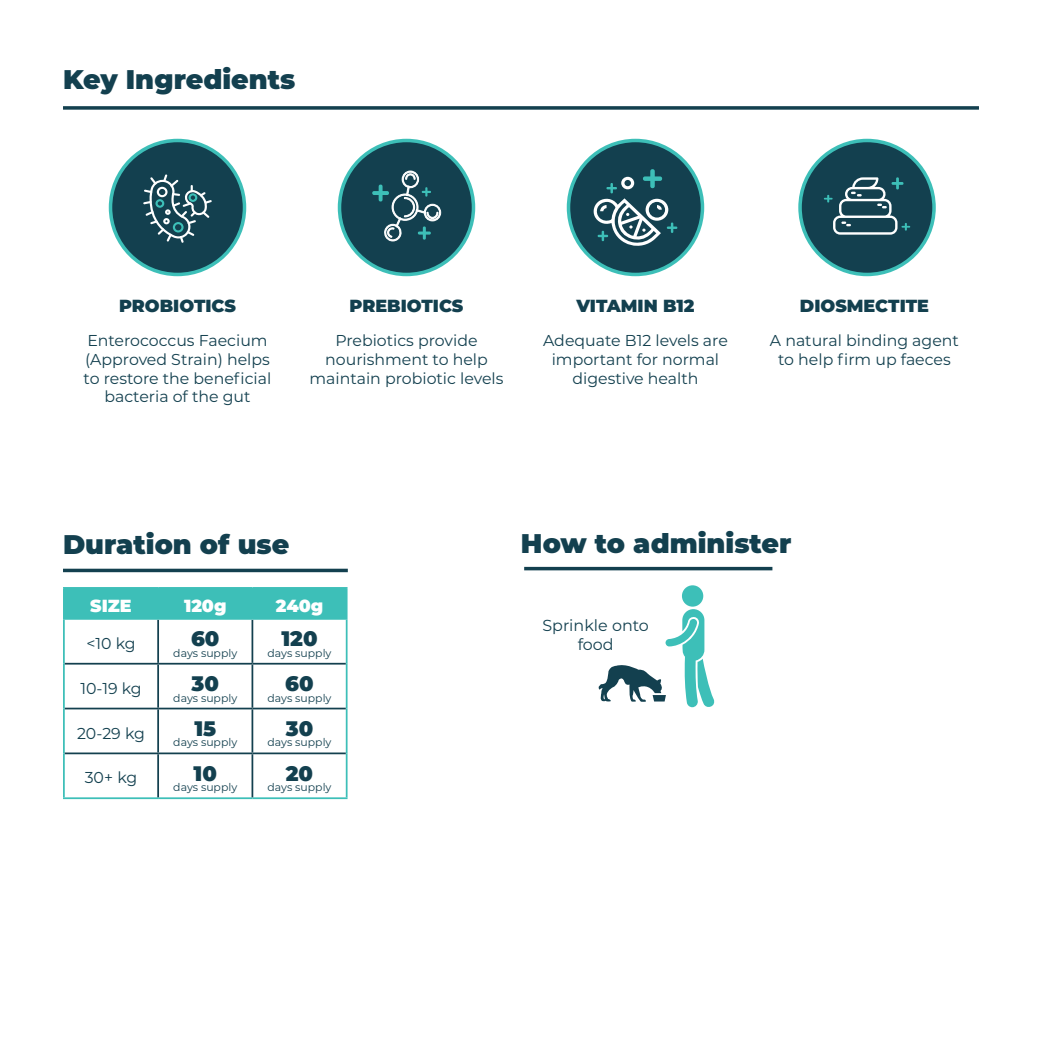
<style>
.page{position:relative;width:1042px;height:1042px;background:#fff}
.page>*{position:absolute;margin:0;border:0;box-sizing:border-box;transform-origin:0 0}
.t1{font:900 26.95px "Montserrat";color:#13404f}
.t2{font:900 21px "Montserrat";color:#13404f}
.t3{font:900 17.5px "Montserrat";color:#13404f}
.t4{font:900 17.5px "Montserrat";color:#fff}
.t5{font:15.92px/19.1px "Montserrat";color:#13404f;text-align:center}
.t6{font:15.75px/18.9px "Montserrat";color:#13404f;text-align:center}
.t7{font:10.85px "Montserrat";color:#13404f}
</style>
<div class="page">
<div style="left:682px;top:585px;width:21px;height:22px;background:#3dbfb8;border-radius:50%"></div>
<svg style="left:598px;top:609px;width:117px;height:99px"></svg>
<hr style="left:63px;top:620px;width:2px;height:44px;background:#3dbfb8">
<hr style="left:346px;top:620px;width:1px;height:44px;background:#3dbfb8">
<hr style="left:63px;top:664px;width:2px;height:44px;background:#3dbfb8">
<hr style="left:346px;top:664px;width:1px;height:44px;background:#3dbfb8">
<hr style="left:63px;top:708px;width:2px;height:45px;background:#3dbfb8">
<hr style="left:346px;top:708px;width:1px;height:45px;background:#3dbfb8">
<hr style="left:63px;top:753px;width:2px;height:44px;background:#3dbfb8">
<hr style="left:346px;top:753px;width:1px;height:44px;background:#3dbfb8">
<hr style="left:63px;top:797px;width:95px;height:2px;background:#3dbfb8">
<hr style="left:158px;top:797px;width:94px;height:2px;background:#3dbfb8">
<hr style="left:252px;top:797px;width:95px;height:2px;background:#3dbfb8">
<hr style="left:157px;top:620px;width:2px;height:43px;background:#13404f">
<hr style="left:251px;top:620px;width:2px;height:43px;background:#13404f">
<hr style="left:65px;top:663px;width:93px;height:1px;background:#13404f">
<hr style="left:157px;top:664px;width:2px;height:43px;background:#13404f">
<hr style="left:158px;top:663px;width:94px;height:1px;background:#13404f">
<hr style="left:251px;top:664px;width:2px;height:43px;background:#13404f">
<hr style="left:252px;top:663px;width:94px;height:1px;background:#13404f">
<hr style="left:65px;top:707px;width:93px;height:2px;background:#13404f">
<hr style="left:157px;top:709px;width:2px;height:43px;background:#13404f">
<hr style="left:158px;top:707px;width:94px;height:2px;background:#13404f">
<hr style="left:251px;top:709px;width:2px;height:43px;background:#13404f">
<hr style="left:252px;top:707px;width:94px;height:2px;background:#13404f">
<hr style="left:65px;top:752px;width:93px;height:2px;background:#13404f">
<hr style="left:157px;top:754px;width:2px;height:43px;background:#13404f">
<hr style="left:158px;top:752px;width:94px;height:2px;background:#13404f">
<hr style="left:251px;top:754px;width:2px;height:43px;background:#13404f">
<hr style="left:252px;top:752px;width:94px;height:2px;background:#13404f">
<hr style="left:63px;top:587px;width:95px;height:2px;background:#3dbfb8">
<hr style="left:63px;top:589px;width:2px;height:29px;background:#3dbfb8">
<hr style="left:158px;top:587px;width:94px;height:2px;background:#3dbfb8">
<hr style="left:252px;top:587px;width:95px;height:2px;background:#3dbfb8">
<div style="left:65px;top:589px;width:282px;height:29px;background:#3dbfb8"></div>
<hr style="left:63px;top:618px;width:95px;height:2px;background:#3dbfb8">
<hr style="left:158px;top:618px;width:94px;height:2px;background:#3dbfb8">
<hr style="left:252px;top:618px;width:95px;height:2px;background:#3dbfb8">
<svg style="left:63px;top:106px;width:916px;height:4px"></svg>
<hr style="left:63px;top:569px;width:285px;height:3px;background:#13404f">
<hr style="left:524px;top:567px;width:248px;height:3px;background:#13404f">
<div style="left:110px;top:140px;width:134px;height:134px;background:#13404f;border-radius:50%"></div>
<div style="left:109px;top:139px;width:137px;height:137px;border:4px solid #3dbfb8;border-radius:50%"></div>
<div style="left:339px;top:140px;width:134px;height:134px;background:#13404f;border-radius:50%"></div>
<div style="left:338px;top:139px;width:137px;height:137px;border:4px solid #3dbfb8;border-radius:50%"></div>
<div style="left:800px;top:140px;width:134px;height:134px;background:#13404f;border-radius:50%"></div>
<div style="left:798px;top:139px;width:138px;height:137px;border:4px solid #3dbfb8;border-radius:50%"></div>
<svg style="left:143px;top:174px;width:69px;height:69px"></svg>
<svg style="left:372px;top:171px;width:69px;height:70px"></svg>
<svg style="left:824px;top:177px;width:86px;height:58px"></svg>
<div style="left:568px;top:140px;width:134px;height:134px;background:#13404f;border-radius:50%"></div>
<div style="left:567px;top:139px;width:137px;height:137px;border:4px solid #3dbfb8;border-radius:50%"></div>
<svg style="left:593px;top:169px;width:84px;height:77px"></svg>
<p class="t1" style="left:63px;top:59px;width:234px">Key Ingredients</p>
<p class="t3" style="left:119px;top:293px;width:118px">PROBIOTICS</p>
<p class="t6" style="left:84px;top:330px;width:189px">Enterococcus Faecium (Approved Strain) helps to restore the beneficial bacteria of the gut</p>
<p class="t3" style="left:349px;top:293px;width:115px">PREBIOTICS</p>
<p class="t6" style="left:309px;top:330px;width:196px">Prebiotics provide nourishment to help maintain probiotic levels</p>
<p class="t3" style="left:576px;top:293px;width:120px">VITAMIN B12</p>
<p class="t6" style="left:543px;top:330px;width:186px">Adequate B12 levels are important for normal digestive health</p>
<p class="t3" style="left:800px;top:293px;width:131px">DIOSMECTITE</p>
<p class="t6" style="left:770px;top:330px;width:191px">A natural binding agent to help firm up faeces</p>
<p class="t1" style="left:63px;top:524px;width:228px">Duration of use</p>
<p class="t4" style="left:90px;top:592px;width:43px">SIZE</p>
<p class="t4" style="left:184px;top:592px;width:44px">120g</p>
<p class="t4" style="left:276px;top:592px;width:49px">240g</p>
<p class="t6" style="left:86px;top:633px;width:51px">&lt;10 kg</p>
<p class="t2" style="left:191px;top:623px;width:30px">60</p>
<p class="t7" style="left:173px;top:645px;width:65px">days supply</p>
<p class="t2" style="left:281px;top:623px;width:38px">120</p>
<p class="t7" style="left:268px;top:645px;width:65px">days supply</p>
<p class="t6" style="left:80px;top:678px;width:63px">10-19 kg</p>
<p class="t2" style="left:192px;top:668px;width:29px">30</p>
<p class="t7" style="left:173px;top:690px;width:65px">days supply</p>
<p class="t2" style="left:285px;top:668px;width:30px">60</p>
<p class="t7" style="left:268px;top:690px;width:65px">days supply</p>
<p class="t6" style="left:77px;top:723px;width:69px">20-29 kg</p>
<p class="t2" style="left:194px;top:712px;width:23px">15</p>
<p class="t7" style="left:173px;top:735px;width:65px">days supply</p>
<p class="t2" style="left:286px;top:712px;width:29px">30</p>
<p class="t7" style="left:268px;top:735px;width:65px">days supply</p>
<p class="t6" style="left:85px;top:768px;width:54px">30+ kg</p>
<p class="t2" style="left:194px;top:757px;width:25px">10</p>
<p class="t7" style="left:173px;top:780px;width:65px">days supply</p>
<p class="t2" style="left:286px;top:757px;width:29px">20</p>
<p class="t7" style="left:268px;top:780px;width:65px">days supply</p>
<p class="t1" style="left:521px;top:523px;width:272px">How to administer</p>
<p class="t5" style="left:542px;top:615px;width:108px">Sprinkle onto food</p>
</div>
